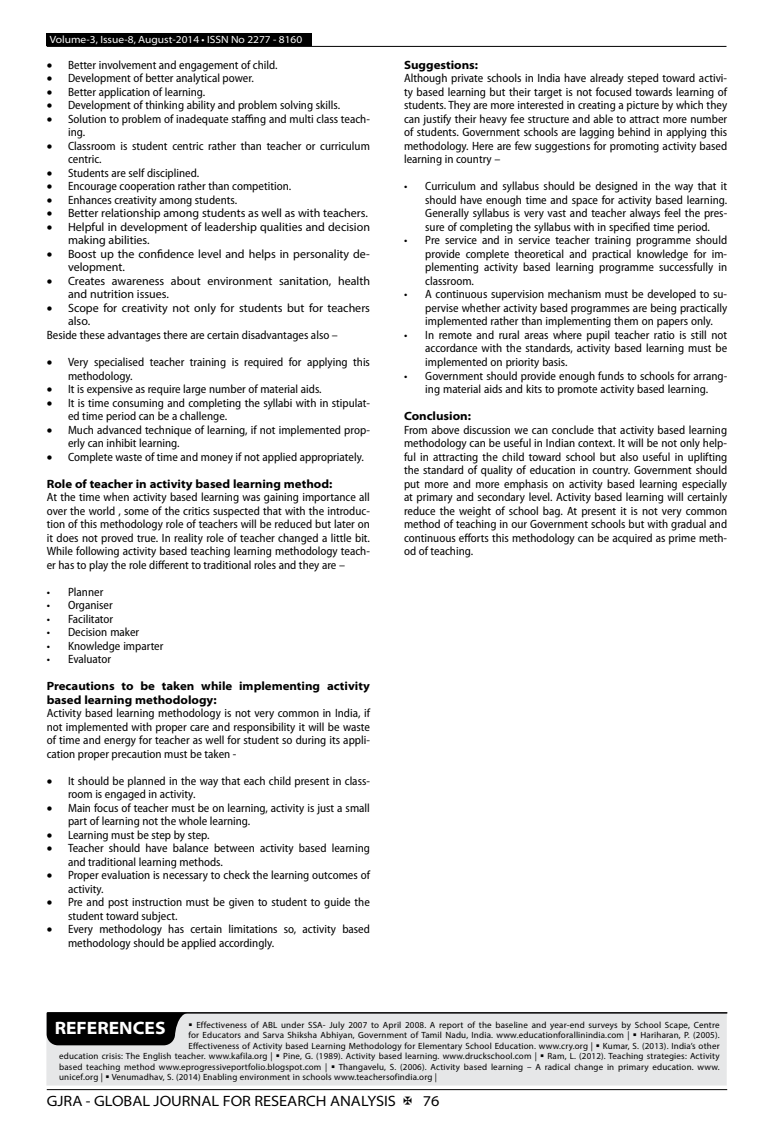
<style>
.page{position:relative;width:774px;height:1136px;background:#fff}
.page>*{position:absolute;margin:0;border:0;box-sizing:border-box;transform-origin:0 0}
.t1{font:700 semi-expanded 18px "Myriad Pro";color:#fff}
.t2{font:semi-expanded 15px "Myriad Pro";color:#000}
.t3{font:semi-condensed 12px/13.5px "Myriad Pro";color:#000}
.t4{font:12px/13.5px "Myriad Pro";color:#000}
.t5{font:700 semi-expanded 12px/13.5px "Myriad Pro";color:#000}
.t6{font:semi-expanded 10.5px "Myriad Pro";color:#fff}
.t7{font:9px "Myriad Pro";letter-spacing:.02em;color:#000}
</style>
<div class="page">
<hr style="left:47px;top:1089px;width:680px;height:1px;background:#000">
<div style="left:47px;top:33px;width:265px;height:13px;background:#000"></div>
<hr style="left:47px;top:46px;width:679px;height:1px;background:#000">
<div style="left:46px;top:1012px;width:681px;height:73px;background:#e6e7e8"></div>
<hr style="left:48px;top:1011px;width:679px;height:2px;background:#000">
<svg style="left:47px;top:1012px;width:141px;height:33px;background:#131313"></svg>
<p class="t6" style="left:50px;top:34px;width:254px">Volume-3, Issue-8, August-2014 • ISSN No 2277 - 8160</p>
<p class="t3" style="left:47px;top:58px;width:232px">• Better involvement and engagement of child.</p>
<p class="t3" style="left:47px;top:72px;width:209px">• Development of better analytical power.</p>
<p class="t3" style="left:47px;top:85px;width:160px">• Better application of learning.</p>
<p class="t3" style="left:47px;top:99px;width:295px">• Development of thinking ability and problem solving skills.</p>
<p class="t3" style="left:68px;top:112px;width:303px;text-indent:-21px">• Solution to problem of inadequate staffing and multi class teach&shy;ing.</p>
<p class="t3" style="left:68px;top:139px;width:303px;text-indent:-21px">• Classroom is student centric rather than teacher or curriculum centric.</p>
<p class="t3" style="left:47px;top:166px;width:154px">• Students are self disciplined.</p>
<p class="t3" style="left:47px;top:180px;width:246px">• Encourage cooperation rather than competition.</p>
<p class="t3" style="left:47px;top:193px;width:192px">• Enhances creativity among students.</p>
<p class="t4" style="left:47px;top:206px;width:323px">• Better relationship among students as well as with teachers.</p>
<p class="t4" style="left:68px;top:220px;width:303px;text-indent:-21px">• Helpful in development of leadership qualities and decision making abilities.</p>
<p class="t4" style="left:68px;top:247px;width:303px;text-indent:-21px">• Boost up the confidence level and helps in personality de&shy;velopment.</p>
<p class="t4" style="left:68px;top:274px;width:303px;text-indent:-21px">• Creates awareness about environment sanitation, health and nutrition issues.</p>
<p class="t4" style="left:68px;top:301px;width:303px;text-indent:-21px">• Scope for creativity not only for students but for teachers also.</p>
<p class="t3" style="left:47px;top:328px;width:293px">Beside these advantages there are certain disadvantages also –</p>
<p class="t3" style="left:68px;top:355px;width:303px;text-indent:-21px">• Very specialised teacher training is required for applying this methodology.</p>
<p class="t3" style="left:47px;top:382px;width:276px">• It is expensive as require large number of material aids.</p>
<p class="t3" style="left:68px;top:396px;width:303px;text-indent:-21px">• It is time consuming and completing the syllabi with in stipulat&shy;ed time period can be a challenge.</p>
<p class="t3" style="left:68px;top:423px;width:303px;text-indent:-21px">• Much advanced technique of learning, if not implemented prop&shy;erly can inhibit learning.</p>
<p class="t3" style="left:47px;top:450px;width:318px">• Complete waste of time and money if not applied appropriately.</p>
<p class="t5" style="left:47px;top:477px;width:287px">Role of teacher in activity based learning method:</p>
<p class="t3" style="left:47px;top:490px;width:325px;text-align:justify">At the time when activity based learning was gaining importance all over the world , some of the critics suspected that with the introduc&shy;tion of this methodology role of teachers will be reduced but later on it does not proved true. In reality role of teacher changed a little bit.<br>While following activity based teaching learning methodology teach&shy;er has to play the role different to traditional roles and they are –</p>
<p class="t3" style="left:47px;top:585px;width:58px">• Planner</p>
<p class="t3" style="left:47px;top:598px;width:67px">• Organiser</p>
<p class="t3" style="left:47px;top:612px;width:68px">• Facilitator</p>
<p class="t3" style="left:47px;top:625px;width:94px">• Decision maker</p>
<p class="t3" style="left:47px;top:639px;width:118px">• Knowledge imparter</p>
<p class="t3" style="left:47px;top:652px;width:66px">• Evaluator</p>
<p class="t5" style="left:47px;top:679px;width:325px">Precautions to be taken while implementing activity based learning methodology:</p>
<p class="t3" style="left:47px;top:706px;width:325px;text-align:justify">Activity based learning methodology is not very common in India, if not implemented with proper care and responsibility it will be waste of time and energy for teacher as well for student so during its appli&shy;cation proper precaution must be taken -</p>
<p class="t3" style="left:68px;top:774px;width:303px;text-indent:-21px">• It should be planned in the way that each child present in class&shy;room is engaged in activity.</p>
<p class="t3" style="left:68px;top:801px;width:303px;text-indent:-21px">• Main focus of teacher must be on learning, activity is just a small part of learning not the whole learning.</p>
<p class="t3" style="left:47px;top:828px;width:164px">• Learning must be step by step.</p>
<p class="t3" style="left:68px;top:841px;width:303px;text-indent:-21px">• Teacher should have balance between activity based learning and traditional learning methods.</p>
<p class="t3" style="left:68px;top:868px;width:303px;text-indent:-21px">• Proper evaluation is necessary to check the learning outcomes of activity.</p>
<p class="t3" style="left:68px;top:895px;width:303px;text-indent:-21px">• Pre and post instruction must be given to student to guide the student toward subject.</p>
<p class="t3" style="left:68px;top:922px;width:303px;text-indent:-21px">• Every methodology has certain limitations so, activity based methodology should be applied accordingly.</p>
<p class="t5" style="left:404px;top:58px;width:76px">Suggestions:</p>
<p class="t3" style="left:404px;top:72px;width:325px;text-align:justify">Although private schools in India have already steped toward activi&shy;ty based learning but their target is not focused towards learning of students. They are more interested in creating a picture by which they can justify their heavy fee structure and able to attract more number of students. Government schools are lagging behind in applying this methodology. Here are few suggestions for promoting activity based learning in country –</p>
<p class="t3" style="left:425px;top:180px;width:303px;text-align:justify;text-indent:-21px">• Curriculum and syllabus should be designed in the way that it should have enough time and space for activity based learning.<br>Generally syllabus is very vast and teacher always feel the pres&shy;sure of completing the syllabus with in specified time period.</p>
<p class="t3" style="left:425px;top:234px;width:303px;text-align:justify;text-indent:-21px">• Pre service and in service teacher training programme should provide complete theoretical and practical knowledge for im&shy;plementing activity based learning programme successfully in classroom.</p>
<p class="t3" style="left:425px;top:288px;width:303px;text-align:justify;text-indent:-21px">• A continuous supervision mechanism must be developed to su&shy;pervise whether activity based programmes are being practically implemented rather than implementing them on papers only.</p>
<p class="t3" style="left:425px;top:328px;width:303px;text-align:justify;text-indent:-21px">• In remote and rural areas where pupil teacher ratio is still not accordance with the standards, activity based learning must be implemented on priority basis.</p>
<p class="t3" style="left:404px;top:369px;width:325px;text-align:center">• Government should provide enough funds to schools for arrang&shy;ing material aids and kits to promote activity based learning.</p>
<p class="t5" style="left:404px;top:409px;width:69px">Conclusion:</p>
<p class="t3" style="left:404px;top:423px;width:325px;text-align:justify">From above discussion we can conclude that activity based learning methodology can be useful in Indian context. It will be not only help&shy;ful in attracting the child toward school but also useful in uplifting the standard of quality of education in country. Government should put more and more emphasis on activity based learning especially at primary and secondary level. Activity based learning will certainly reduce the weight of school bag. At present it is not very common method of teaching in our Government schools but with gradual and continuous efforts this methodology can be acquired as prime meth&shy;od of teaching.</p>
<h1 class="t1" style="left:55px;top:1017px;width:112px">REFERENCES</h1>
<p class="t7" style="left:188px;top:1019px;width:533px">▪ Effectiveness of ABL under SSA- July 2007 to April 2008. A report of the baseline and year-end surveys by School Scape, Centre</p>
<p class="t7" style="left:188px;top:1029px;width:533px">for Educators and Sarva Shiksha Abhiyan, Government of Tamil Nadu, India. www.educationforallinindia.com | ▪ Hariharan, P. (2005).</p>
<p class="t7" style="left:188px;top:1040px;width:533px">Effectiveness of Activity based Learning Methodology for Elementary School Education. www.cry.org | ▪ Kumar, S. (2013). India’s other</p>
<p class="t7" style="left:59px;top:1050px;width:662px">education crisis: The English teacher. www.kafila.org | ▪ Pine, G. (1989). Activity based learning. www.druckschool.com | ▪ Ram, L. (2012). Teaching strategies: Activity</p>
<p class="t7" style="left:59px;top:1061px;width:662px">based teaching method www.eprogressiveportfolio.blogspot.com | ▪ Thangavelu, S. (2006). Activity based learning – A radical change in primary education. www.</p>
<p class="t7" style="left:59px;top:1071px;width:379px">unicef.org | ▪ Venumadhav, S. (2014) Enabling environment in schools www.teachersofindia.org |</p>
<p class="t2" style="left:47px;top:1092px;width:351px">GJRA - GLOBAL JOURNAL FOR RESEARCH ANALYSIS</p>
<p class="t2" style="left:423px;top:1092px;width:18px">76</p>
</div>
